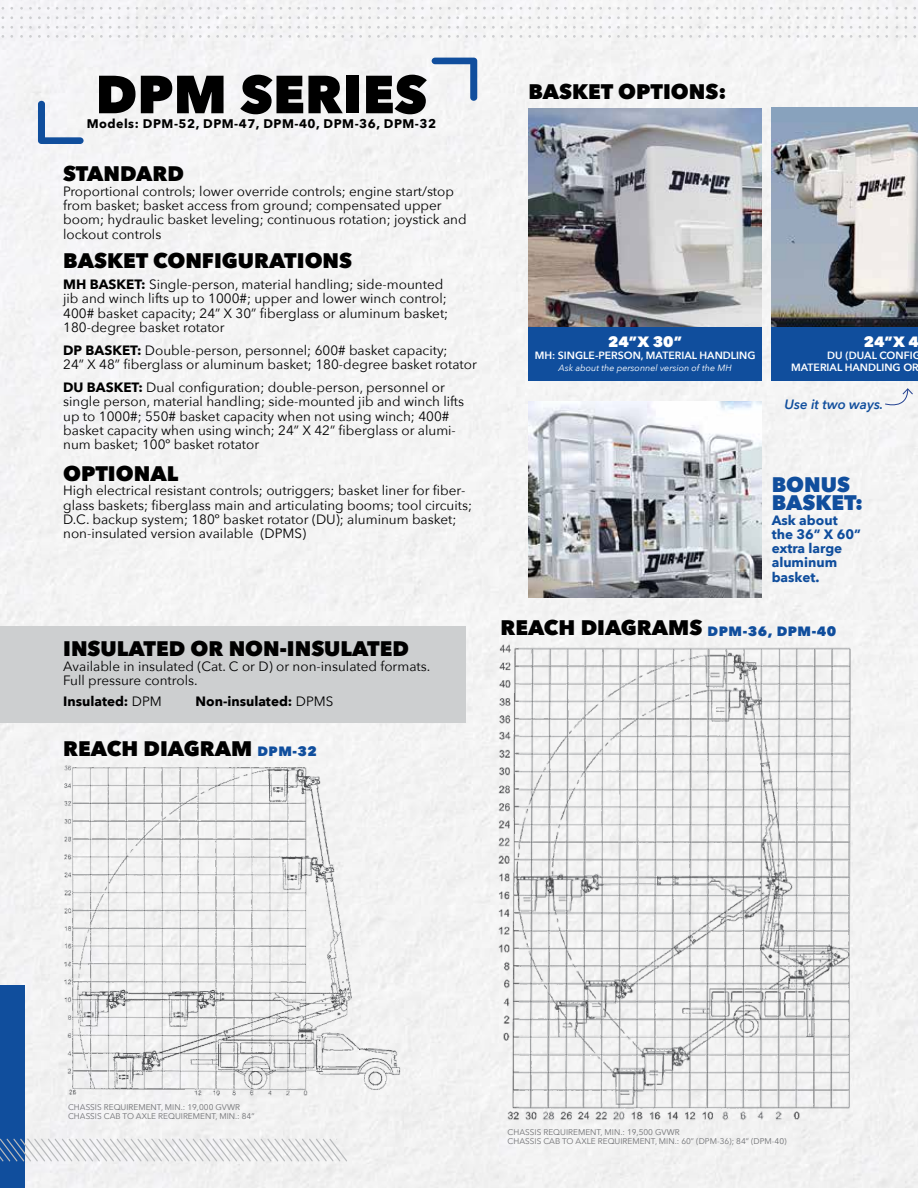
<style>
.page{position:relative;width:918px;height:1188px;background:#f4f4f4}
.page>*{position:absolute;margin:0;border:0;box-sizing:border-box;transform-origin:0 0}
.t1{font:800 53.1px "Avenir Next";color:#000}
.t2{font:800 21px "Avenir Next";color:#000}
.t3{font:800 21px/18px "Avenir Next";color:#104e9d}
.t4{font:800 14.85px "Avenir Next";color:#fff}
.t5{font:13.5px/14.2px "Avenir Next";color:#000}
.t6{font:700 13.5px/14.2px "Avenir Next";color:#104e9d}
.t7{font:700 13.5px "Avenir Next";color:#000}
.t8{font:italic 600 13.5px "Avenir Next";color:#104e9d}
.t9{font:700 12.45px "Avenir Next";letter-spacing:.04em;color:#000}
.t10{font:600 10.5px/11.7px "Avenir Next";color:#fff;text-align:right}
.t11{font:italic 9px "Avenir Next";color:#fff}
.t12{font:8.25px/9px "Avenir Next";color:#6d6e71}
.s1{font-weight:700}
.s2{font-weight:400}
.s3{font-size:13.5px;color:#104e9d}
</style>
<div class="page">
<svg style="left:896px;top:0;width:22px;height:38px"></svg>
<svg style="left:645px;top:0;width:56px;height:38px"></svg>
<svg style="left:20px;top:0;width:56px;height:38px"></svg>
<svg style="left:520px;top:0;width:56px;height:38px"></svg>
<svg style="left:271px;top:0;width:56px;height:38px"></svg>
<svg style="left:770px;top:0;width:56px;height:38px"></svg>
<svg style="left:0;top:0;width:13px;height:38px"></svg>
<svg style="left:145px;top:0;width:119px;height:38px"></svg>
<svg style="left:707px;top:0;width:56px;height:38px"></svg>
<svg style="left:82px;top:0;width:56px;height:38px"></svg>
<svg style="left:582px;top:0;width:56px;height:38px"></svg>
<svg style="left:333px;top:0;width:180px;height:38px"></svg>
<svg style="left:832px;top:0;width:56px;height:38px"></svg>
<svg style="left:432px;top:58px;width:45px;height:43px"></svg>
<svg style="left:38px;top:101px;width:46px;height:43px"></svg>
<div style="left:0;top:986px;width:25px;height:202px;background:#104e9d"></div>
<svg style="left:0;top:1139px;width:347px;height:23px"></svg>
<div style="left:0;top:626px;width:465px;height:97px;background:#cdcfd0"></div>
<img style="left:60px;top:759px;width:342px;height:349px">
<img style="left:492px;top:639px;width:362px;height:484px">
<img style="left:771px;top:107px;width:147px;height:220px">
<img style="left:528px;top:108px;width:234px;height:219px">
<div style="left:528px;top:327px;width:234px;height:54px;background:#104e9d"></div>
<div style="left:771px;top:327px;width:147px;height:54px;background:#104e9d"></div>
<img style="left:528px;top:401px;width:234px;height:196px">
<svg style="left:884px;top:388px;width:30px;height:22px"></svg>
<h1 class="t1" style="left:96px;top:62px;width:333px">DPM SERIES</h1>
<p class="t9" style="left:87px;top:113px;width:351px">Models: DPM-52, DPM-47, DPM-40, DPM-36, DPM-32</p>
<h2 class="t2" style="left:63px;top:161px;width:122px">STANDARD</h2>
<p class="t5" style="left:63px;top:183px;width:405px">Proportional controls; lower override controls; engine start/stop from basket; basket access from ground; compensated upper boom; hydraulic basket leveling; continuous rotation; joystick and lockout controls</p>
<h2 class="t2" style="left:63px;top:248px;width:291px">BASKET CONFIGURATIONS</h2>
<p class="t5" style="left:63px;top:277px;width:387px"><span class="s1">MH BASKET:</span> Single-person, material handling; side-mounted jib and winch lifts up to 1000#; upper and lower winch control; 400# basket capacity; 24” X 30” fiberglass or aluminum basket; 180-degree basket rotator</p>
<p class="t5" style="left:63px;top:342px;width:415px"><span class="s1">DP BASKET:</span> Double-person, personnel; 600# basket capacity;<br>24” X 48” fiberglass or aluminum basket; 180-degree basket rotator</p>
<p class="t5" style="left:63px;top:380px;width:403px"><span class="s1">DU BASKET:</span> Dual configuration; double-person, personnel or single person, material handling; side-mounted jib and winch lifts up to 1000#; 550# basket capacity when not using winch; 400# basket capacity when using winch; 24” X 42” fiberglass or alumi&shy;num basket; 100º basket rotator</p>
<h2 class="t2" style="left:63px;top:460px;width:116px">OPTIONAL</h2>
<p class="t5" style="left:63px;top:483px;width:410px">High electrical resistant controls; outriggers; basket liner for fiber&shy;glass baskets; fiberglass main and articulating booms; tool circuits; D.C. backup system; 180º basket rotator (DU); aluminum basket; non-insulated version available (DPMS)</p>
<h2 class="t2" style="left:63px;top:636px;width:347px">INSULATED OR NON-INSULATED</h2>
<p class="t5" style="left:63px;top:658px;width:369px">Available in insulated (Cat. C or D) or non-insulated formats.<br>Full pressure controls.</p>
<p class="t7" style="left:63px;top:690px;width:100px">Insulated: <span class="s2">DPM</span></p>
<p class="t7" style="left:196px;top:690px;width:139px">Non-insulated: <span class="s2">DPMS</span></p>
<h2 class="t2" style="left:63px;top:735px;width:255px">REACH DIAGRAM <span class="s3">DPM-32</span></h2>
<h2 class="t2" style="left:528px;top:79px;width:199px">BASKET OPTIONS:</h2>
<p class="t4" style="left:608px;top:333px;width:76px">24”X 30”</p>
<p class="t10" style="left:535px;top:349px;width:222px">MH: SINGLE-PERSON, MATERIAL HANDLING</p>
<p class="t11" style="left:559px;top:360px;width:175px">Ask about the personnel version of the MH</p>
<p class="t4" style="left:864px;top:333px;width:57px">24”X 4</p>
<p class="t10" style="left:791px;top:349px;width:131px">DU (DUAL CONFIG<br>MATERIAL HANDLING OR</p>
<p class="t8" style="left:784px;top:393px;width:101px">Use it two ways.</p>
<h2 class="t3" style="left:772px;top:476px;width:93px">BONUS<br>BASKET:</h2>
<p class="t6" style="left:772px;top:513px;width:91px">Ask about the 36” X 60” extra large aluminum basket.</p>
<h2 class="t2" style="left:500px;top:615px;width:337px">REACH DIAGRAMS <span class="s3">DPM-36, DPM-40</span></h2>
<p class="t12" style="left:68px;top:1102px;width:188px">CHASSIS REQUIREMENT, MIN.: 19,000 GVWR<br>CHASSIS CAB TO AXLE REQUIREMENT, MIN.: 84”</p>
<p class="t12" style="left:508px;top:1127px;width:280px">CHASSIS REQUIREMENT, MIN.: 19,500 GVWR<br>CHASSIS CAB TO AXLE REQUIREMENT, MIN.: 60” (DPM-36); 84” (DPM-40)</p>
</div>
